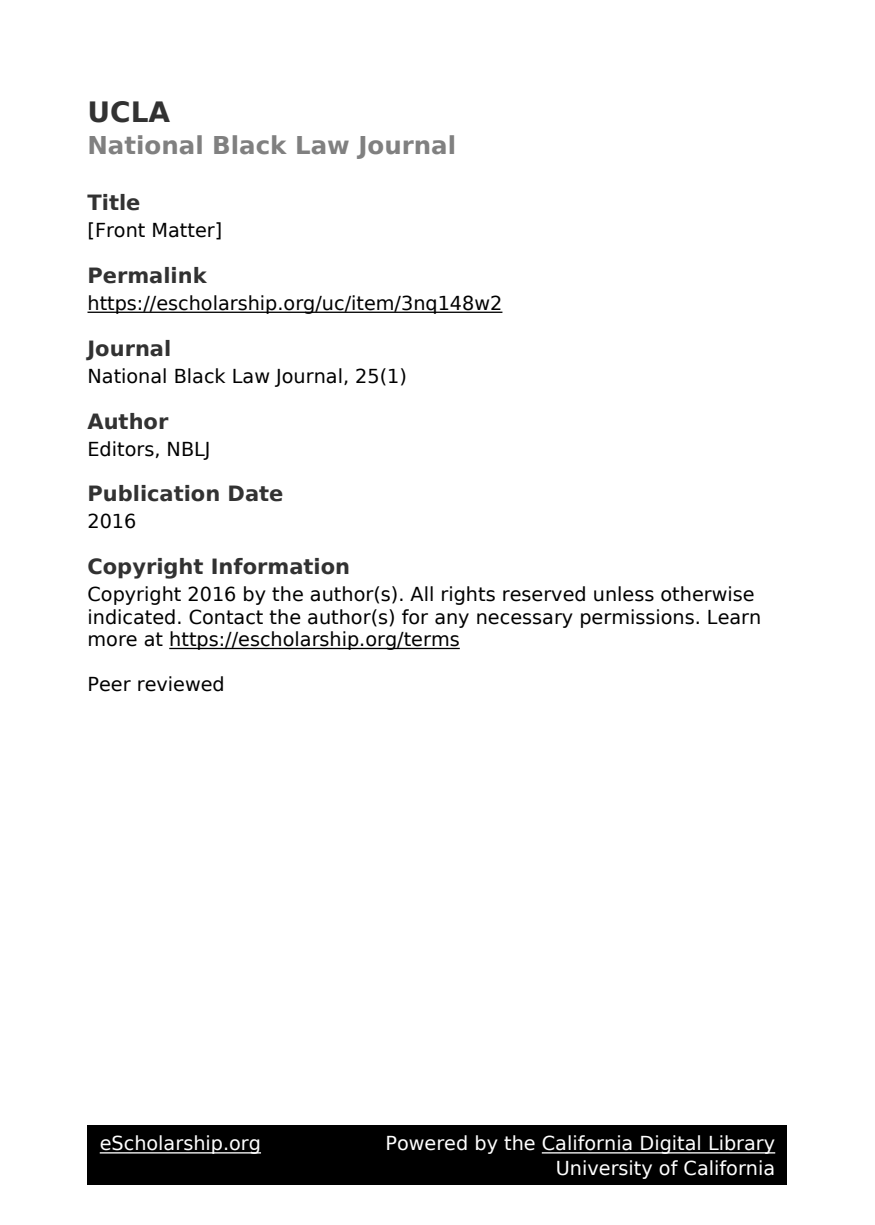
<style>
.page{position:relative;width:875px;height:1225px;background:#fff}
.page>*{position:absolute;margin:0;border:0;box-sizing:border-box;transform-origin:0 0}
.t1{font:700 28px "DejaVu Sans";color:#323232}
.t2{font:700 24.5px "DejaVu Sans";color:#808080}
.t3{font:700 21px "DejaVu Sans";color:#323232}
.t4{font:19.25px/22.4px "DejaVu Sans";color:#000}
.t5{font:19.25px/24.5px "DejaVu Sans";color:#fff;text-align:right}
</style>
<div class="page">
<hr style="left:88px;top:312px;width:414px;height:1px;background:#000">
<hr style="left:169px;top:648px;width:291px;height:1px;background:#000">
<div style="left:88px;top:1125px;width:700px;height:60px;background:#000"></div>
<hr style="left:100px;top:1152px;width:161px;height:2px;background:#fff">
<hr style="left:542px;top:1152px;width:233px;height:2px;background:#fff">
<h1 class="t1" style="left:88px;top:101px;width:84px">UCLA</h1>
<p class="t2" style="left:88px;top:136px;width:370px">National Black Law Journal</p>
<p class="t3" style="left:88px;top:194px;width:54px">Title</p>
<p class="t4" style="left:88px;top:221px;width:136px">[Front Matter]</p>
<p class="t3" style="left:88px;top:267px;width:121px">Permalink</p>
<p class="t4" style="left:88px;top:294px;width:416px">https://escholarship.org/uc/item/3nq148w2</p>
<p class="t3" style="left:88px;top:340px;width:85px">Journal</p>
<p class="t4" style="left:88px;top:367px;width:321px">National Black Law Journal, 25(1)</p>
<p class="t3" style="left:88px;top:413px;width:82px">Author</p>
<p class="t4" style="left:88px;top:439px;width:125px">Editors, NBLJ</p>
<p class="t3" style="left:88px;top:485px;width:198px">Publication Date</p>
<p class="t4" style="left:88px;top:512px;width:50px">2016</p>
<p class="t3" style="left:88px;top:558px;width:264px">Copyright Information</p>
<p class="t4" style="left:88px;top:585px;width:675px">Copyright 2016 by the author(s). All rights reserved unless otherwise indicated. Contact the author(s) for any necessary permissions. Learn more at https://escholarship.org/terms</p>
<p class="t4" style="left:88px;top:675px;width:139px">Peer reviewed</p>
<p class="t5" style="left:100px;top:1133px;width:163px">eScholarship.org</p>
<p class="t5" style="left:385px;top:1133px;width:391px">Powered by the California Digital Library<br>University of California</p>
</div>
